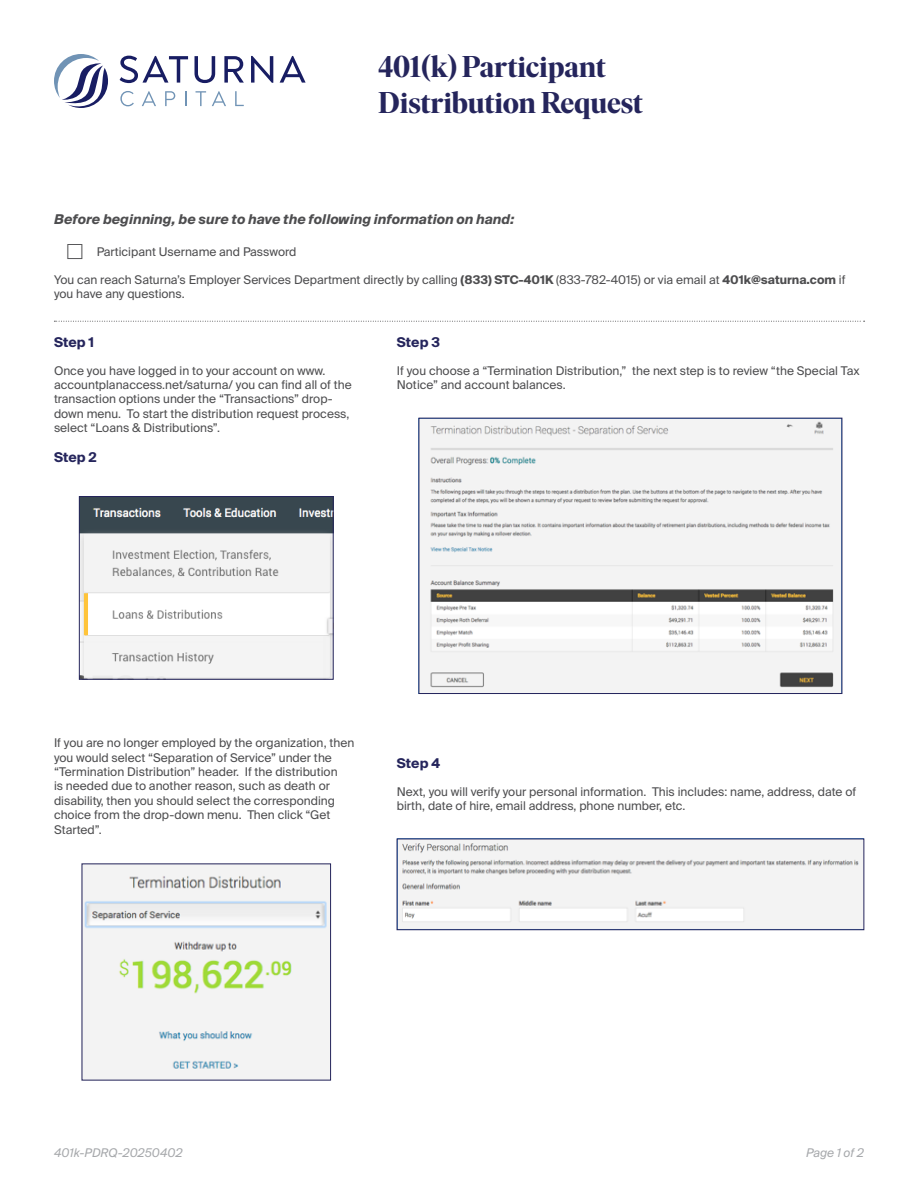
<style>
.page{position:relative;width:918px;height:1188px;background:#fff}
.page>*{position:absolute;margin:0;border:0;box-sizing:border-box;transform-origin:0 0}
.t1{font:700 30px/36px "Ivar Display";letter-spacing:-.005em;color:#25255c}
.t2{font:italic 700 13.5px "Suisse Intl";color:#4d4d4f}
.t3{font:700 13.5px "Suisse Intl";color:#25255c}
.t4{font:12px/14.4px "Suisse Intl";color:#4d4d4f}
.t5{font:italic 12px "Suisse Intl";color:#a7a9ac}
.s1{font-weight:700}
</style>
<div class="page">
<svg style="left:54px;top:321px;width:811px;height:1px"></svg>
<img style="left:81px;top:498px;width:250px;height:179px">
<div style="left:79px;top:496px;width:254px;height:183px;border:1px solid #25255c"></div>
<img style="left:84px;top:866px;width:245px;height:212px">
<img style="left:421px;top:420px;width:419px;height:272px">
<div style="left:419px;top:418px;width:423px;height:276px;border:1px solid #25255c"></div>
<img style="left:399px;top:841px;width:463px;height:87px">
<div style="left:397px;top:839px;width:467px;height:91px;border:1px solid #25255c"></div>
<svg style="left:120px;top:56px;width:68px;height:27px"></svg>
<svg style="left:195px;top:56px;width:20px;height:27px"></svg>
<svg style="left:224px;top:56px;width:20px;height:27px"></svg>
<svg style="left:251px;top:56px;width:22px;height:27px"></svg>
<svg style="left:280px;top:56px;width:26px;height:27px"></svg>
<svg style="left:120px;top:91px;width:14px;height:15px"></svg>
<svg style="left:142px;top:91px;width:14px;height:15px"></svg>
<svg style="left:165px;top:91px;width:10px;height:15px"></svg>
<svg style="left:185px;top:91px;width:1px;height:15px"></svg>
<svg style="left:196px;top:91px;width:10px;height:15px"></svg>
<svg style="left:212px;top:91px;width:14px;height:15px"></svg>
<svg style="left:235px;top:91px;width:9px;height:15px"></svg>
<svg style="left:54px;top:54px;width:54px;height:54px"></svg>
<h1 class="t1" style="left:378px;top:49px;width:266px">401(k) Participant<br>Distribution Request</h1>
<p class="t2" style="left:54px;top:212px;width:462px">Before beginning, be sure to have the following information on hand:</p>
<p class="t4" style="left:97px;top:244px;width:201px">Participant Username and Password</p>
<p class="t4" style="left:54px;top:272px;width:793px">You can reach Saturna’s Employer Services Department directly by calling <span class="s1">(833) STC-401K</span> (833-782-4015) or via email at <span class="s1">401k@saturna.com</span> if you have any questions.</p>
<p class="t3" style="left:54px;top:334px;width:42px">Step 1</p>
<p class="t4" style="left:54px;top:363px;width:299px">Once you have logged in to your account on www. accountplanaccess.net/saturna/ you can find all of the transaction options under the “Transactions” drop&shy;down menu. To start the distribution request process, select “Loans &amp; Distributions”.</p>
<p class="t3" style="left:54px;top:449px;width:44px">Step 2</p>
<p class="t3" style="left:397px;top:334px;width:45px">Step 3</p>
<p class="t4" style="left:397px;top:363px;width:464px">If you choose a “Termination Distribution,” the next step is to review “the Special Tax<br>Notice” and account balances.</p>
<p class="t4" style="left:54px;top:736px;width:302px">If you are no longer employed by the organization, then you would select “Separation of Service” under the “Termination Distribution” header. If the distribution<br>is needed due to another reason, such as death or disability, then you should select the corresponding choice from the drop-down menu. Then click “Get Started”.</p>
<p class="t3" style="left:397px;top:755px;width:45px">Step 4</p>
<p class="t4" style="left:397px;top:785px;width:461px">Next, you will verify your personal information. This includes: name, address, date of birth, date of hire, email address, phone number, etc.</p>
<p class="t5" style="left:54px;top:1146px;width:130px">401k-PDRQ-20250402</p>
<p class="t5" style="left:806px;top:1146px;width:59px">Page 1 of 2</p>
</div>
